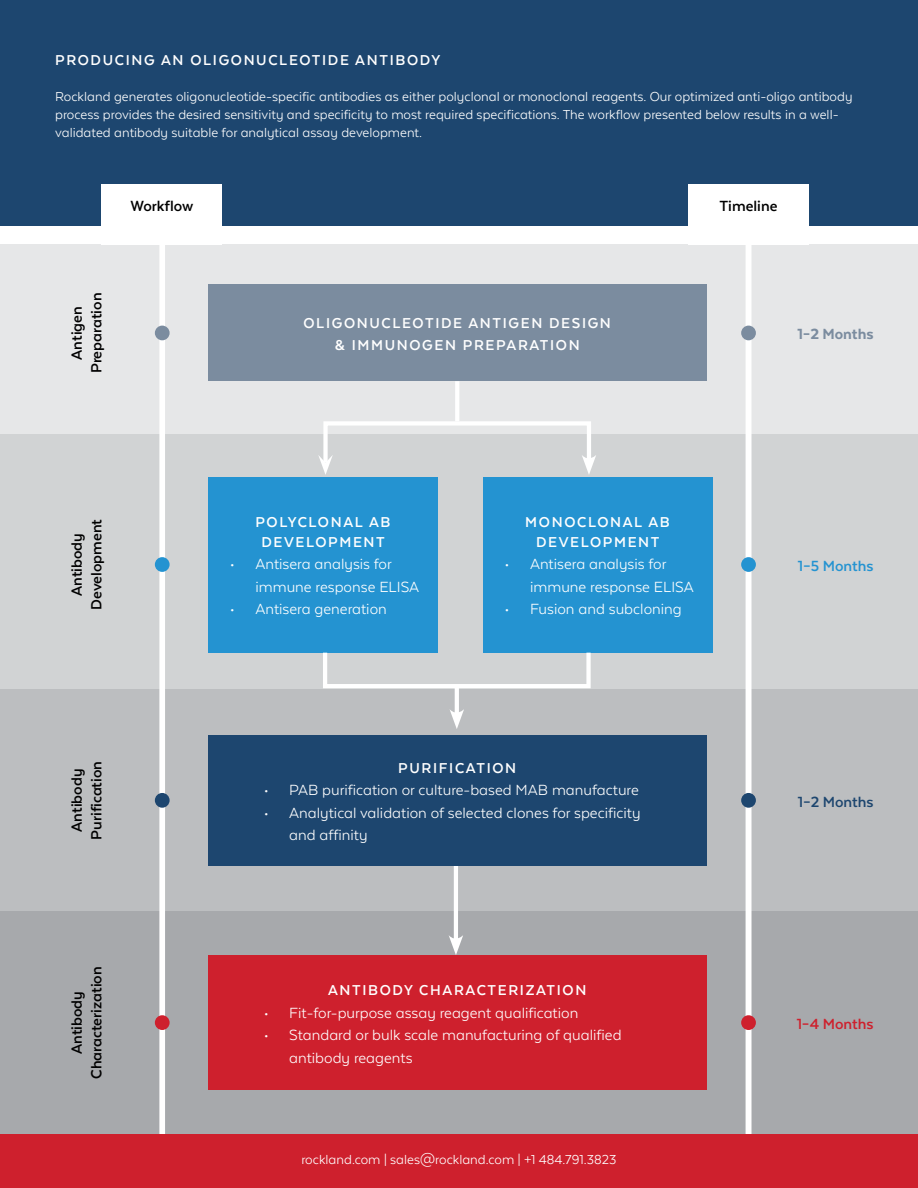
<style>
.page{position:relative;width:918px;height:1188px;background:#fff}
.page>*{position:absolute;margin:0;border:0;box-sizing:border-box;transform-origin:0 0}
.t1{font:16.95px/22.5px "Texta Alt";color:#fff}
.t2{font:700 16.95px/19.8px "Texta Alt";color:#000;text-align:center}
.t3{font:700 16.95px "Texta Alt";color:#2493d1}
.t4{font:700 16.95px "Texta Alt";color:#1d466f}
.t5{font:700 16.95px "Texta Alt";color:#ce202d}
.t6{font:800 16.95px "Texta Alt";color:#7b8c9f}
.t7{font:700 16.5px/19.8px "Texta Alt";letter-spacing:.1em;color:#fff;text-align:center}
.t8{font:15px/18px "Texta Alt";color:#fff}
</style>
<div class="page">
<div style="left:0;top:434px;width:918px;height:257px;background:#d1d3d4"></div>
<div style="left:0;top:0;width:918px;height:226px;background:#1d466f"></div>
<div style="left:0;top:689px;width:918px;height:223px;background:#bcbec0"></div>
<div style="left:0;top:911px;width:918px;height:223px;background:#a7a9ac"></div>
<hr style="left:454px;top:866px;width:4px;height:77px;background:#fff">
<svg style="left:449px;top:935px;width:14px;height:20px"></svg>
<div style="left:208px;top:477px;width:230px;height:175px;background:#2493d1"></div>
<div style="left:483px;top:477px;width:229px;height:175px;background:#2493d1"></div>
<div style="left:208px;top:735px;width:498px;height:131px;background:#1d466f"></div>
<div style="left:0;top:245px;width:918px;height:189px;background:#e6e7e8"></div>
<div style="left:208px;top:285px;width:498px;height:96px;background:#7b8c9f"></div>
<div style="left:208px;top:955px;width:498px;height:135px;background:#ce202d"></div>
<div style="left:159px;top:217px;width:6px;height:917px;background:#fff"></div>
<div style="left:155px;top:557px;width:15px;height:15px;background:#2493d1;border-radius:50%"></div>
<div style="left:155px;top:793px;width:15px;height:15px;background:#1d466f;border-radius:50%"></div>
<div style="left:155px;top:1015px;width:15px;height:15px;background:#ce202d;border-radius:50%"></div>
<div style="left:155px;top:326px;width:15px;height:14px;background:#7b8c9f;border-radius:50%"></div>
<div style="left:746px;top:226px;width:6px;height:908px;background:#fff"></div>
<div style="left:741px;top:557px;width:15px;height:15px;background:#2493d1;border-radius:50%"></div>
<div style="left:741px;top:793px;width:15px;height:15px;background:#1d466f;border-radius:50%"></div>
<div style="left:741px;top:1015px;width:15px;height:15px;background:#ce202d;border-radius:50%"></div>
<div style="left:741px;top:326px;width:15px;height:14px;background:#7b8c9f;border-radius:50%"></div>
<div style="left:101px;top:185px;width:121px;height:41px;background:#fff"></div>
<div style="left:0;top:1134px;width:918px;height:54px;background:#ce202d"></div>
<div style="left:688px;top:185px;width:121px;height:41px;background:#fff"></div>
<div style="left:323px;top:421px;width:268px;height:44px;border:4px solid #fff"></div>
<svg style="left:318px;top:455px;width:15px;height:20px"></svg>
<svg style="left:582px;top:455px;width:14px;height:19px"></svg>
<hr style="left:455px;top:381px;width:4px;height:40px;background:#fff">
<hr style="left:455px;top:685px;width:4px;height:32px;background:#fff">
<svg style="left:450px;top:709px;width:14px;height:20px"></svg>
<div style="left:323px;top:651px;width:268px;height:37px;border:4px solid #fff"></div>
<p class="t7" style="left:55px;top:50px;width:387px">PRODUCING AN OLIGONUCLEOTIDE ANTIBODY</p>
<p class="t8" style="left:55px;top:87px;width:799px">Rockland generates oligonucleotide-specific antibodies as either polyclonal or monoclonal reagents. Our optimized anti-oligo antibody process provides the desired sensitivity and specificity to most required specifications. The workflow presented below results in a well&shy;validated antibody suitable for analytical assay development.</p>
<p class="t2" style="left:130px;top:196px;width:64px">Workflow</p>
<p class="t2" style="left:720px;top:196px;width:59px">Timeline</p>
<p class="t2" style="left:67px;top:373px;width:82px;rotate:-90deg">Antigen<br>Preparation</p>
<p class="t7" style="left:304px;top:312px;width:309px;line-height:22.5px">OLIGONUCLEOTIDE ANTIGEN DESIGN &amp; IMMUNOGEN PREPARATION</p>
<p class="t6" style="left:797px;top:325px;width:78px">1–2 Months</p>
<p class="t2" style="left:67px;top:610px;width:92px;rotate:-90deg">Antibody<br>Development</p>
<p class="t2" style="left:67px;top:840px;width:80px;rotate:-90deg">Antibody<br>Purification</p>
<p class="t2" style="left:67px;top:1079px;width:114px;rotate:-90deg">Antibody<br>Characterization</p>
<p class="t7" style="left:255px;top:512px;width:137px">POLYCLONAL AB<br>DEVELOPMENT</p>
<p class="t1" style="left:255px;top:553px;width:165px;text-indent:-25px">• Antisera analysis for immune response ELISA</p>
<p class="t1" style="left:230px;top:598px;width:158px">• Antisera generation</p>
<p class="t7" style="left:525px;top:512px;width:146px">MONOCLONAL AB<br>DEVELOPMENT</p>
<p class="t1" style="left:530px;top:553px;width:165px;text-indent:-25px">• Antisera analysis for immune response ELISA</p>
<p class="t1" style="left:505px;top:598px;width:179px">• Fusion and subcloning</p>
<p class="t7" style="left:398px;top:758px;width:119px">PURIFICATION</p>
<p class="t1" style="left:264px;top:779px;width:377px">• PAB purification or culture-based MAB manufacture</p>
<p class="t1" style="left:289px;top:801px;width:353px;text-indent:-25px">• Analytical validation of selected clones for specificity and affinity</p>
<p class="t7" style="left:328px;top:980px;width:260px">ANTIBODY CHARACTERIZATION</p>
<p class="t1" style="left:264px;top:1001px;width:316px">• Fit-for-purpose assay reagent qualification</p>
<p class="t1" style="left:289px;top:1024px;width:334px;text-indent:-25px">• Standard or bulk scale manufacturing of qualified antibody reagents</p>
<p class="t8" style="left:301px;top:1151px;width:317px">rockland.com | sales@rockland.com | +1 484.791.3823</p>
<p class="t3" style="left:798px;top:557px;width:77px">1–5 Months</p>
<p class="t4" style="left:798px;top:793px;width:77px">1–2 Months</p>
<p class="t5" style="left:797px;top:1015px;width:79px">1–4 Months</p>
</div>
